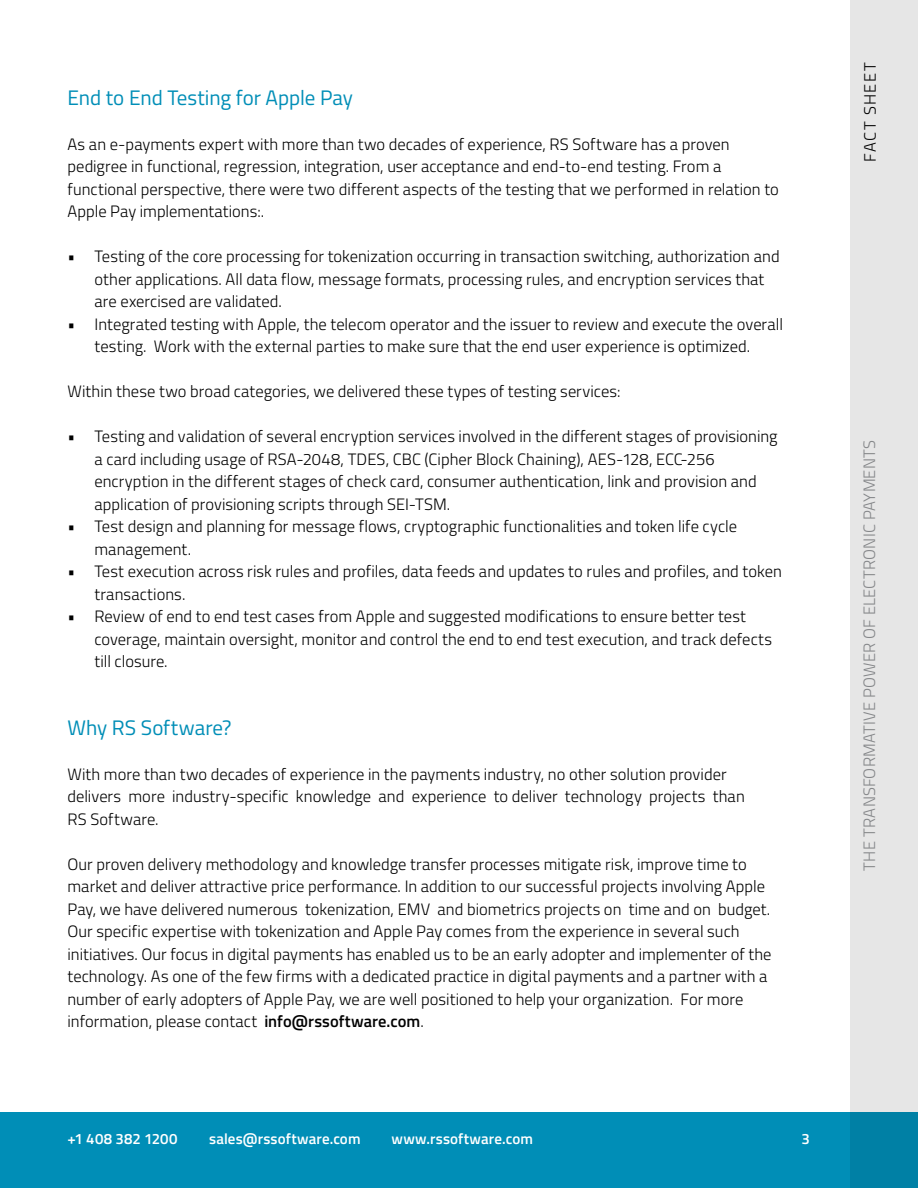
<style>
.page{position:relative;width:918px;height:1188px;background:#fff}
.page>*{position:absolute;margin:0;border:0;box-sizing:border-box;transform-origin:0 0}
.t1{font:21px "Titillium Web";color:#008eb7}
.t2{font:300 16.5px/22.5px "Titillium Web";letter-spacing:.005em;color:#000}
.t3{font:300 16.5px "Titillium Web";letter-spacing:.01em;color:#939598}
.t4{font:300 16.5px "Titillium Web";letter-spacing:.08em;color:#000}
.t5{font:600 15px "Titillium Web";letter-spacing:.005em;color:#fff}
.s1{font-weight:600}
</style>
<div class="page">
<div style="left:0;top:1112px;width:918px;height:76px;background:#008eb7"></div>
<div style="left:850px;top:0;width:68px;height:1188px;background:#e6e6e6"></div>
<p class="t1" style="left:68px;top:82px;width:287px">End to End Testing for Apple Pay</p>
<p class="t2" style="left:68px;top:132px;width:713px">As an e-payments expert with more than two decades of experience, RS Software has a proven pedigree in functional, regression, integration, user acceptance and end-to-end testing. From a functional perspective, there were two different aspects of the testing that we performed in relation to Apple Pay implementations:.</p>
<p class="t2" style="left:94px;top:244px;width:687px;text-indent:-27px">• Testing of the core processing for tokenization occurring in transaction switching, authorization and other applications. All data flow, message formats, processing rules, and encryption services that are exercised are validated.</p>
<p class="t2" style="left:68px;top:312px;width:717px;text-align:center">• Integrated testing with Apple, the telecom operator and the issuer to review and execute the overall testing. Work with the external parties to make sure that the end user experience is optimized.</p>
<p class="t2" style="left:68px;top:380px;width:555px">Within these two broad categories, we delivered these types of testing services:</p>
<p class="t2" style="left:94px;top:424px;width:685px;text-indent:-27px">• Testing and validation of several encryption services involved in the different stages of provisioning a card including usage of RSA-2048, TDES, CBC (Cipher Block Chaining), AES-128, ECC-256 encryption in the different stages of check card, consumer authentication, link and provision and application of provisioning scripts through SEI-TSM.</p>
<p class="t2" style="left:94px;top:515px;width:644px;text-indent:-27px">• Test design and planning for message flows, cryptographic functionalities and token life cycle management.</p>
<p class="t2" style="left:94px;top:560px;width:689px;text-indent:-27px">• Test execution across risk rules and profiles, data feeds and updates to rules and profiles, and token transactions.</p>
<p class="t2" style="left:94px;top:605px;width:679px;text-indent:-27px">• Review of end to end test cases from Apple and suggested modifications to ensure better test coverage, maintain oversight, monitor and control the end to end test execution, and track defects till closure.</p>
<p class="t1" style="left:68px;top:712px;width:166px">Why RS Software?</p>
<p class="t2" style="left:68px;top:762px;width:679px">With more than two decades of experience in the payments industry, no other solution provider delivers more industry-specific knowledge and experience to deliver technology projects than<br>RS Software.</p>
<p class="t2" style="left:68px;top:852px;width:706px">Our proven delivery methodology and knowledge transfer processes mitigate risk, improve time to market and deliver attractive price performance. In addition to our successful projects involving Apple Pay, we have delivered numerous tokenization, EMV and biometrics projects on time and on budget.<br>Our specific expertise with tokenization and Apple Pay comes from the experience in several such initiatives. Our focus in digital payments has enabled us to be an early adopter and implementer of the technology. As one of the few firms with a dedicated practice in digital payments and a partner with a number of early adopters of Apple Pay, we are well positioned to help your organization. For more information, please contact <span class="s1">info@rssoftware.com</span>.</p>
<p class="t5" style="left:68px;top:1128px;width:111px">+1 408 382 1200</p>
<p class="t5" style="left:209px;top:1128px;width:153px">sales@rssoftware.com</p>
<p class="t5" style="left:392px;top:1128px;width:143px">www.rssoftware.com</p>
<p class="t5" style="left:802px;top:1128px;width:10px">3</p>
<p class="t4" style="left:858px;top:162px;width:101px;rotate:-90deg">FACT SHEET</p>
<p class="t3" style="left:857px;top:871px;width:432px;rotate:-90deg">THE TRANSFORMATIVE POWER OF ELECTRONIC PAYMENTS</p>
</div>
